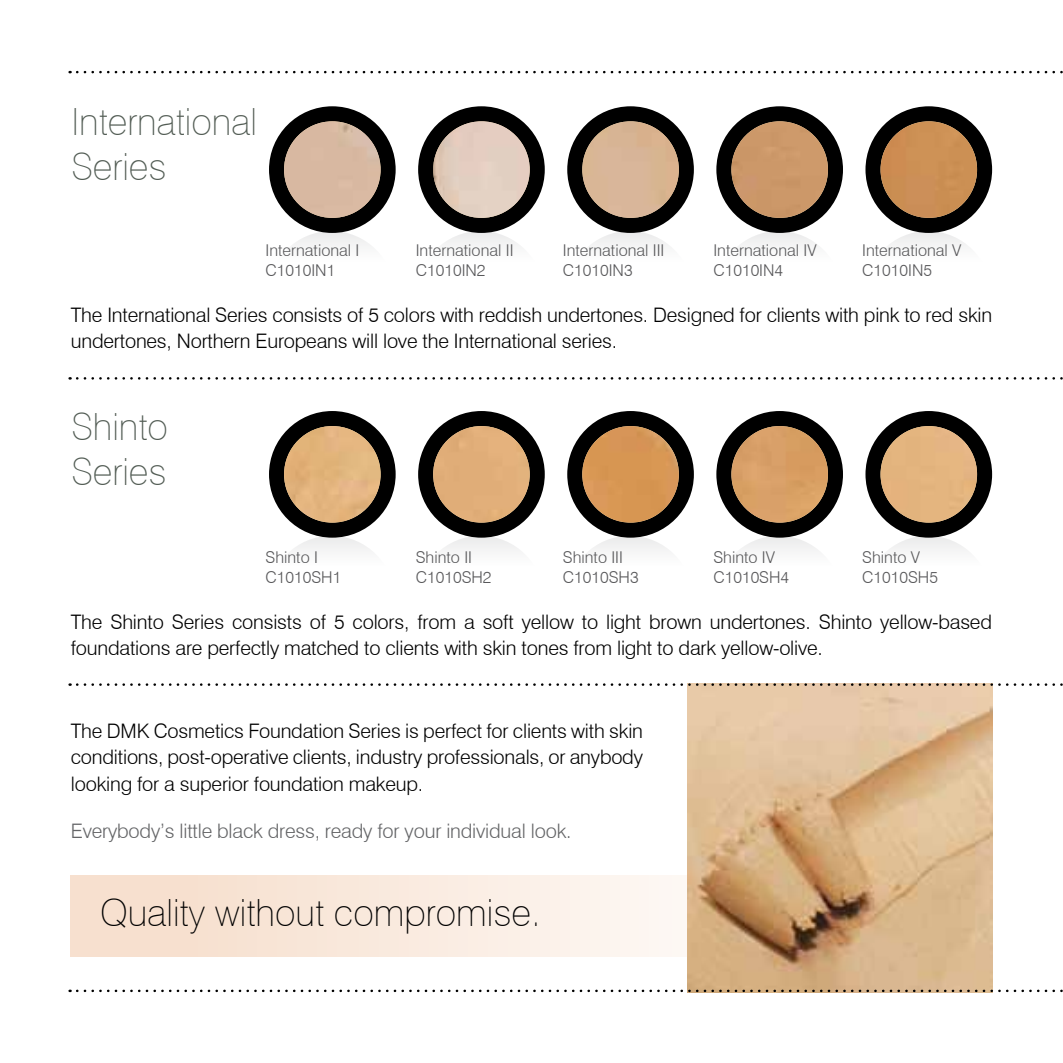
<style>
.page{position:relative;width:1063px;height:1063px;background:#fff}
.page>*{position:absolute;margin:0;border:0;box-sizing:border-box;transform-origin:0 0}
.t1{font:100 37.5px/45px "Swiss 721 BT";color:#525c54}
.t2{font:100 37.5px "Swiss 721 BT";color:#000}
.t3{font:300 20px/26.2px "Swiss 721 BT";letter-spacing:-.01em;color:#000}
.t4{font:300 20px "Swiss 721 BT";letter-spacing:-.01em;color:#646567}
.t5{font:300 16.25px/19.5px "Swiss 721 BT";color:#58585a}
</style>
<div class="page">
<svg style="left:71px;top:875px;width:616px;height:82px;background:#f9e9de"></svg>
<img style="left:687px;top:686px;width:305px;height:304px">
<svg style="left:77px;top:71px;width:986px;height:2px"></svg>
<svg style="left:77px;top:377px;width:986px;height:3px"></svg>
<svg style="left:77px;top:683px;width:986px;height:3px"></svg>
<svg style="left:77px;top:990px;width:986px;height:2px"></svg>
<div style="left:269px;top:411px;width:127px;height:127px;background:#000;border-radius:50%"></div>
<img style="left:284px;top:426px;width:97px;height:97px;border-radius:48px">
<div style="left:418px;top:411px;width:127px;height:127px;background:#000;border-radius:50%"></div>
<div style="left:433px;top:426px;width:97px;height:97px;background:#e0ae78;border-radius:48px"></div>
<div style="left:567px;top:411px;width:127px;height:127px;background:#000;border-radius:50%"></div>
<img style="left:582px;top:426px;width:97px;height:97px;border-radius:48px">
<div style="left:716px;top:411px;width:127px;height:127px;background:#000;border-radius:50%"></div>
<div style="left:731px;top:426px;width:97px;height:97px;background:#d9a066;border-radius:48px"></div>
<div style="left:865px;top:411px;width:127px;height:127px;background:#000;border-radius:50%"></div>
<div style="left:881px;top:426px;width:96px;height:97px;background:#e4b57f;border-radius:48px"></div>
<div style="left:269px;top:106px;width:127px;height:127px;background:#000;border-radius:50%"></div>
<img style="left:284px;top:121px;width:97px;height:97px;border-radius:48px">
<div style="left:418px;top:106px;width:127px;height:127px;background:#000;border-radius:50%"></div>
<img style="left:433px;top:121px;width:97px;height:97px;border-radius:48px">
<div style="left:567px;top:106px;width:127px;height:127px;background:#000;border-radius:50%"></div>
<img style="left:582px;top:121px;width:97px;height:97px;border-radius:48px">
<div style="left:716px;top:106px;width:127px;height:127px;background:#000;border-radius:50%"></div>
<div style="left:731px;top:121px;width:97px;height:97px;background:#cc9869;border-radius:48px"></div>
<div style="left:865px;top:106px;width:127px;height:127px;background:#000;border-radius:50%"></div>
<div style="left:881px;top:121px;width:96px;height:97px;background:#cc8f54;border-radius:48px"></div>
<h1 class="t1" style="left:71px;top:99px;width:187px">International<br>Series</h1>
<p class="t5" style="left:266px;top:241px;width:95px">International I<br>C1010IN1</p>
<p class="t5" style="left:416px;top:241px;width:99px">International II<br>C1010IN2</p>
<p class="t5" style="left:563px;top:241px;width:103px">International III<br>C1010IN3</p>
<p class="t5" style="left:713px;top:241px;width:105px">International IV<br>C1010IN4</p>
<p class="t5" style="left:862px;top:241px;width:101px">International V<br>C1010IN5</p>
<p class="t3" style="left:71px;top:301px;width:923px">The International Series consists of 5 colors with reddish undertones. Designed for clients with pink to red skin undertones, Northern Europeans will love the International series.</p>
<h1 class="t1" style="left:71px;top:403px;width:98px">Shinto<br>Series</h1>
<p class="t5" style="left:266px;top:548px;width:77px">Shinto I<br>C1010SH1</p>
<p class="t5" style="left:416px;top:548px;width:77px">Shinto II<br>C1010SH2</p>
<p class="t5" style="left:563px;top:548px;width:77px">Shinto III<br>C1010SH3</p>
<p class="t5" style="left:713px;top:548px;width:77px">Shinto IV<br>C1010SH4</p>
<p class="t5" style="left:862px;top:548px;width:77px">Shinto V<br>C1010SH5</p>
<p class="t3" style="left:71px;top:608px;width:923px">The Shinto Series consists of 5 colors, from a soft yellow to light brown undertones. Shinto yellow-based foundations are perfectly matched to clients with skin tones from light to dark yellow-olive.</p>
<p class="t3" style="left:71px;top:718px;width:574px;text-align:justify">The DMK Cosmetics Foundation Series is perfect for clients with skin conditions, post-operative clients, industry professionals, or anybody looking for a superior foundation makeup.</p>
<p class="t4" style="left:71px;top:819px;width:502px">Everybody’s little black dress, ready for your individual look.</p>
<h1 class="t2" style="left:100px;top:889px;width:442px">Quality without compromise.</h1>
</div>
